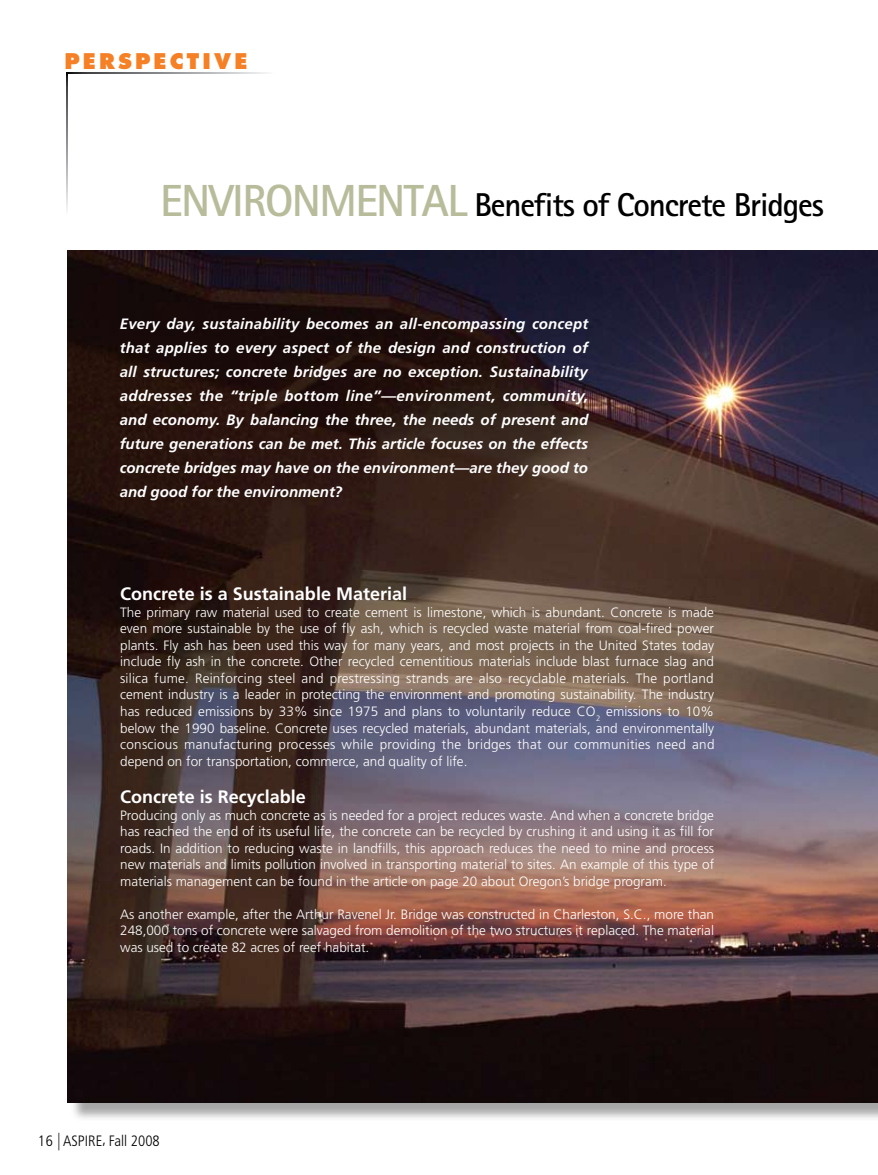
<style>
.page{position:relative;width:878px;height:1175px;background:#fff}
.page>*{position:absolute;margin:0;border:0;box-sizing:border-box;transform-origin:0 0}
.t1{font:700 33px "Rotis Sans Serif";letter-spacing:-.035em;color:#000}
.t2{font:800 21px "Futura";letter-spacing:.15em;color:#f58025}
.t3{font:700 18px "Frutiger";color:#fff}
.t4{font:italic 700 15px/24px "Frutiger";color:#fff;text-align:justify}
.t5{font:300 condensed 15px "Frutiger";color:#000}
.t6{font:300 13.5px/16.5px "Frutiger";color:#fff;text-align:justify}
.s1{font-size:45px;color:#b8bc9b}
.s2{font-size:17.55px}
</style>
<div class="page">
<div style="left:70px;top:253px;width:808px;height:868px;background:#000;opacity:.35"></div>
<img style="left:68px;top:250px;width:810px;height:852px">
<svg style="left:68px;top:72px;width:200px;height:2px"></svg>
<svg style="left:66px;top:72px;width:2px;height:139px"></svg>
<h2 class="t2" style="left:64px;top:48px;width:185px">PERSPECTIVE</h2>
<h1 class="t1" style="left:160px;top:184px;width:665px"><span class="s1">ENVIRONMENTAL</span> Benefits of Concrete Bridges</h1>
<p class="t4" style="left:120px;top:312px;width:470px">Every day, sustainability becomes an all-encompassing concept that applies to every aspect of the design and construction of all structures; concrete bridges are no exception. Sustainability addresses the “triple bottom line”—environment, community, and economy. By balancing the three, the needs of present and future generations can be met. This article focuses on the effects concrete bridges may have on the environment—are they good to and good for the environment?</p>
<h3 class="t3" style="left:120px;top:583px;width:288px">Concrete is a Sustainable Material</h3>
<p class="t6" style="left:120px;top:604px;width:596px">The primary raw material used to create cement is limestone, which is abundant. Concrete is made even more sustainable by the use of fly ash, which is recycled waste material from coal-fired power plants. Fly ash has been used this way for many years, and most projects in the United States today include fly ash in the concrete. Other recycled cementitious materials include blast furnace slag and silica fume. Reinforcing steel and prestressing strands are also recyclable materials. The portland cement industry is a leader in protecting the environment and promoting sustainability. The industry has reduced emissions by 33% since 1975 and plans to voluntarily reduce CO<sub>2</sub> emissions to 10% below the 1990 baseline. Concrete uses recycled materials, abundant materials, and environmentally conscious manufacturing processes while providing the bridges that our communities need and depend on for transportation, commerce, and quality of life.</p>
<h3 class="t3" style="left:120px;top:786px;width:187px">Concrete is Recyclable</h3>
<p class="t6" style="left:120px;top:807px;width:595px">Producing only as much concrete as is needed for a project reduces waste. And when a concrete bridge has reached the end of its useful life, the concrete can be recycled by crushing it and using it as fill for roads. In addition to reducing waste in landfills, this approach reduces the need to mine and process new materials and limits pollution involved in transporting material to sites. An example of this type of materials management can be found in the article on page 20 about Oregon’s bridge program.</p>
<p class="t6" style="left:120px;top:905px;width:595px">As another example, after the Arthur Ravenel Jr. Bridge was constructed in Charleston, S.C., more than 248,000 tons of concrete were salvaged from demolition of the two structures it replaced. The material was used to create 82 acres of reef habitat.</p>
<p class="t5" style="left:38px;top:1132px;width:123px">16 <span class="s2">|</span> ASPIRE, Fall 2008</p>
</div>
